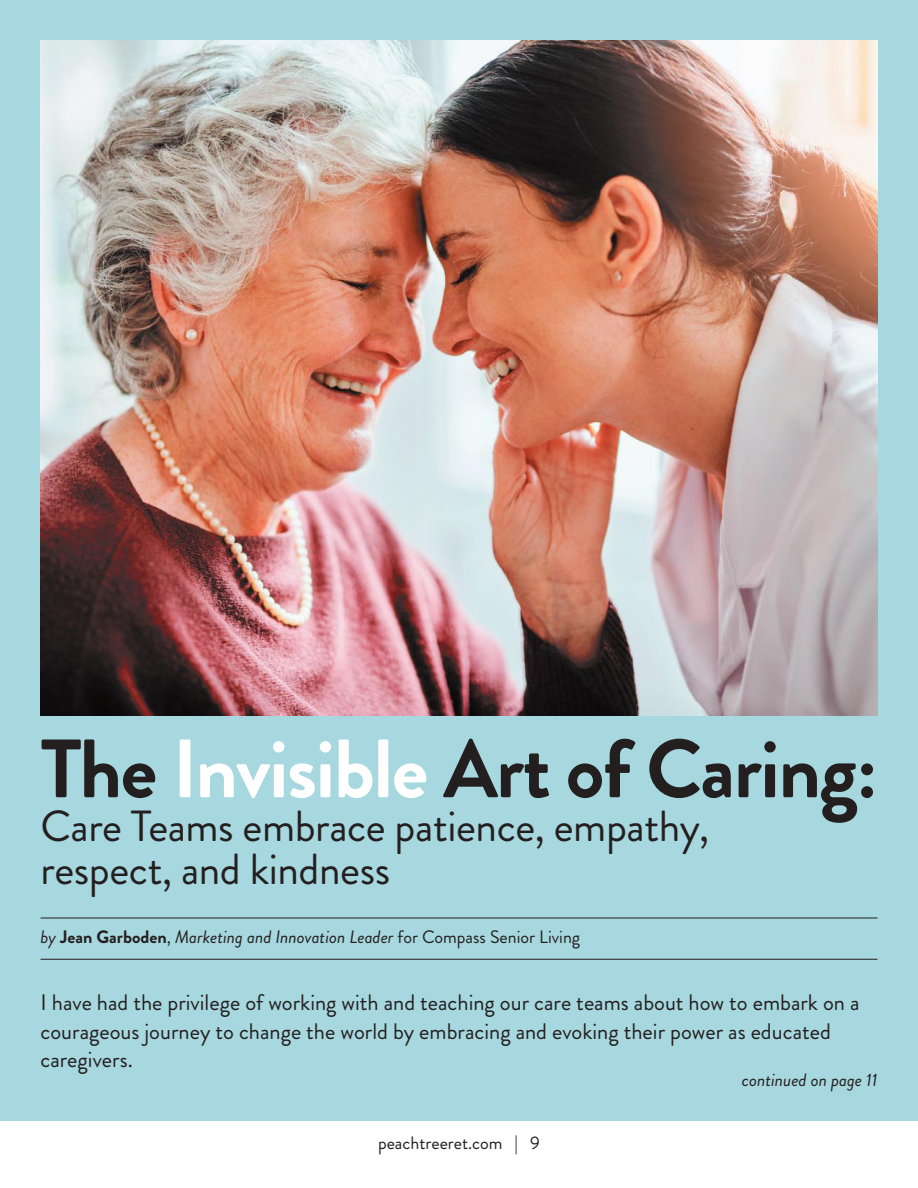
<style>
.page{position:relative;width:918px;height:1188px;background:#fff}
.page>*{position:absolute;margin:0;border:0;box-sizing:border-box;transform-origin:0 0}
.t1{font:700 82.5px "Brandon Grotesque";letter-spacing:-.02em;color:#241f1f}
.t2{font:43.5px/43.5px "Brandon Grotesque";letter-spacing:-.01em;color:#241f1f}
.t3{font:22.5px/28.5px "Brandon Grotesque";color:#241f1f}
.t4{font:italic 18px "Brandon Grotesque";color:#241f1f}
.t5{font:18px "Brandon Grotesque";color:#241f1f}
.s1{color:#fff}
.s2{font-weight:700;font-style:normal}
.s3{font-style:normal}
</style>
<div class="page">
<div style="left:0;top:0;width:918px;height:1120px;background:#a7d7df"></div>
<img style="left:40px;top:40px;width:837px;height:676px">
<hr style="left:40px;top:918px;width:838px;height:1px;background:#241f1f">
<hr style="left:40px;top:959px;width:838px;height:1px;background:#241f1f">
<h1 class="t1" style="left:40px;top:711px;width:839px">The <span class="s1">Invisible</span> Art of Caring:</h1>
<h2 class="t2" style="left:40px;top:805px;width:670px">Care Teams embrace patience, empathy, respect, and kindness</h2>
<p class="t4" style="left:40px;top:925px;width:541px">by <span class="s2">Jean Garboden</span><span class="s3">,</span> Marketing and Innovation Leader <span class="s3">for Compass Senior Living</span></p>
<p class="t3" style="left:40px;top:989px;width:821px">I have had the privilege of working with and teaching our care teams about how to embark on a courageous journey to change the world by embracing and evoking their power as educated caregivers.</p>
<p class="t4" style="left:742px;top:1067px;width:137px">continued on page 11</p>
<p class="t5" style="left:378px;top:1130px;width:163px">peachtreeret.com | 9</p>
</div>
